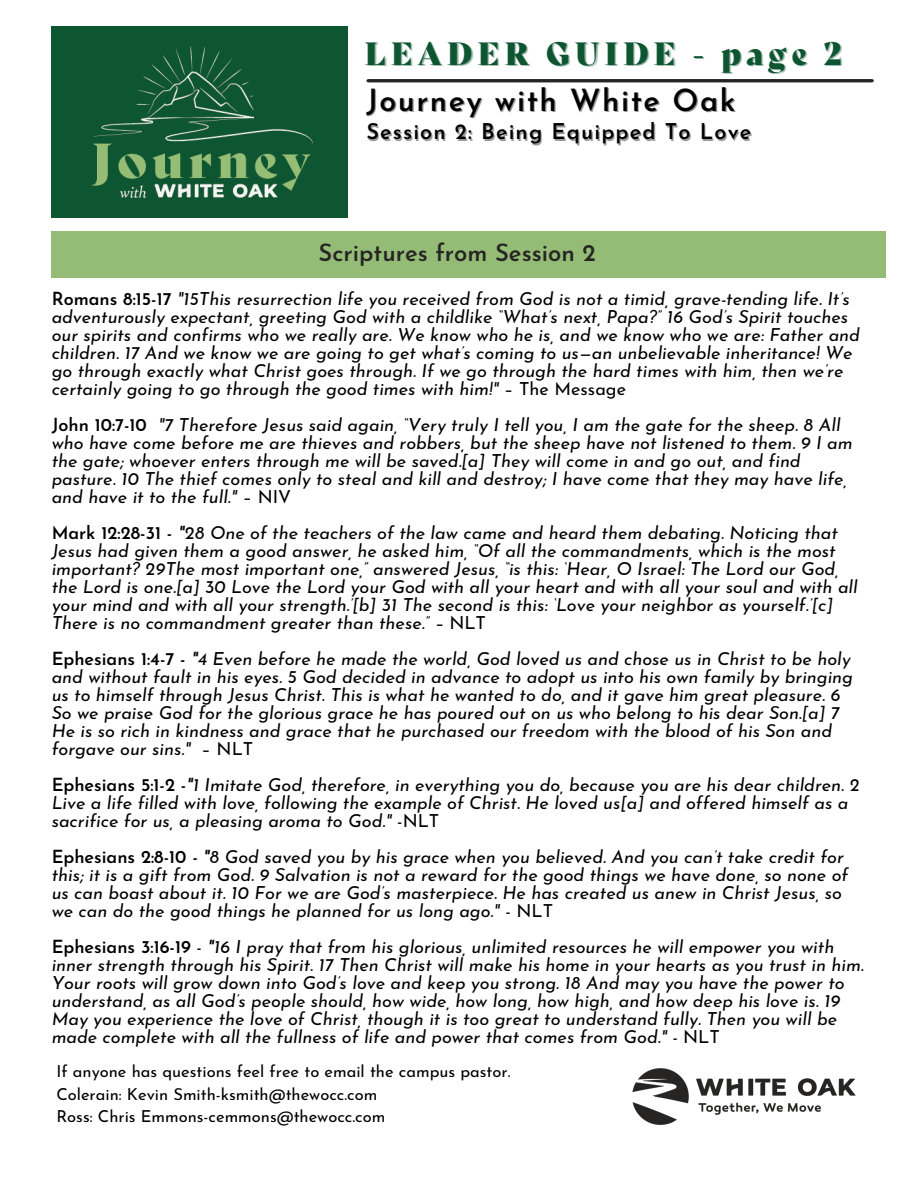
<style>
.page{position:relative;width:918px;height:1188px;background:#fff}
.page>*{position:absolute;margin:0;border:0;box-sizing:border-box;transform-origin:0 0}
.t1{font:31.35px "Bely Display";letter-spacing:.16em;color:#0e5531}
.t2{font:600 30.45px "Josefin Sans";letter-spacing:.05em;color:#000}
.t3{font:600 23.85px "Josefin Sans";color:#262524}
.t4{font:600 21.75px "Josefin Sans";letter-spacing:.05em;color:#000}
.t5{font:italic 18px/18px "Josefin Sans";color:#000}
.t6{font:16.5px/22.5px "Josefin Sans";color:#000}
.s1{font-weight:600;font-style:normal}
.s2{font-style:normal}
.s3{font-weight:600}
</style>
<div class="page">
<div style="left:52px;top:232px;width:834px;height:46px;background:#95bc76"></div>
<img style="left:52px;top:26px;width:295px;height:192px">
<img style="left:632px;top:1068px;width:224px;height:57px">
<hr style="left:368px;top:79px;width:504px;height:3px;background:#262524">
<h1 class="t1" style="left:365px;top:34px;width:479px">LEADER GUIDE - page 2</h1>
<h2 class="t2" style="left:366px;top:88px;width:371px">Journey with White Oak</h2>
<p class="t4" style="left:366px;top:123px;width:387px">Session 2: Being Equipped To Love</p>
<h3 class="t3" style="left:318px;top:243px;width:279px">Scriptures from Session 2</h3>
<p class="t5" style="left:52px;top:291px;width:810px"><span class="s1">Romans 8:15-17</span> "15This resurrection life you received from God is not a timid, grave-tending life. It’s adventurously expectant, greeting God with a childlike “What’s next, Papa?” 16 God’s Spirit touches our spirits and confirms who we really are. We know who he is, and we know who we are: Father and children. 17 And we know we are going to get what’s coming to us—an unbelievable inheritance! We go through exactly what Christ goes through. If we go through the hard times with him, then we’re certainly going to go through the good times with him!" <span class="s2">– The Message</span></p>
<p class="t5" style="left:52px;top:417px;width:802px"><span class="s1">John 10:7-10</span> "7 Therefore Jesus said again, “Very truly I tell you, I am the gate for the sheep. 8 All who have come before me are thieves and robbers, but the sheep have not listened to them. 9 I am the gate; whoever enters through me will be saved.[a] They will come in and go out, and find pasture. 10 The thief comes only to steal and kill and destroy; I have come that they may have life, and have it to the full." <span class="s2">– NIV</span></p>
<p class="t5" style="left:52px;top:525px;width:808px"><span class="s1">Mark 12:28-31 -</span> <span class="s3">"</span>28 One of the teachers of the law came and heard them debating. Noticing that Jesus had given them a good answer, he asked him, “Of all the commandments, which is the most important? 29The most important one,” answered Jesus, “is this: ‘Hear, O Israel: The Lord our God, the Lord is one.[a] 30 Love the Lord your God with all your heart and with all your soul and with all your mind and with all your strength.’[b] 31 The second is this: ‘Love your neighbor as yourself.’[c] There is no commandment greater than these.” – <span class="s2">NLT</span></p>
<p class="t5" style="left:52px;top:651px;width:803px"><span class="s1">Ephesians 1:4-7 -</span> <span class="s3">"</span>4 Even before he made the world, God loved us and chose us in Christ to be holy and without fault in his eyes. 5 God decided in advance to adopt us into his own family by bringing us to himself through Jesus Christ. This is what he wanted to do, and it gave him great pleasure. 6<br>So we praise God for the glorious grace he has poured out on us who belong to his dear Son.[a] 7<br>He is so rich in kindness and grace that he purchased our freedom with the blood of his Son and forgave our sins." <span class="s2">– NLT</span></p>
<p class="t5" style="left:52px;top:777px;width:810px"><span class="s1">Ephesians 5:1-2 -</span><span class="s3">"</span>1 Imitate God, therefore, in everything you do, because you are his dear children. 2<br>Live a life filled with love, following the example of Christ. He loved us[a] and offered himself as a sacrifice for us, a pleasing aroma to God." <span class="s2">-NLT</span></p>
<p class="t5" style="left:52px;top:849px;width:798px"><span class="s1">Ephesians 2:8-10</span> <span class="s3">- "</span>8 God saved you by his grace when you believed. And you can’t take credit for this; it is a gift from God. 9 Salvation is not a reward for the good things we have done, so none of us can boast about it. 10 For we are God’s masterpiece. He has created us anew in Christ Jesus, so we can do the good things he planned for us long ago." <span class="s2">- NLT</span></p>
<p class="t5" style="left:52px;top:939px;width:814px"><span class="s1">Ephesians 3:16-19</span> <span class="s2">-</span> <span class="s3">"</span>16 I pray that from his glorious, unlimited resources he will empower you with inner strength through his Spirit. 17 Then Christ will make his home in your hearts as you trust in him.<br>Your roots will grow down into God’s love and keep you strong. 18 And may you have the power to understand, as all God’s people should, how wide, how long, how high, and how deep his love is. 19<br>May you experience the love of Christ, though it is too great to understand fully. Then you will be made complete with all the fullness of life and power that comes from God." - <span class="s2">NLT</span></p>
<p class="t6" style="left:56px;top:1062px;width:456px">If anyone has questions feel free to email the campus pastor.<br>Colerain: Kevin Smith-ksmith@thewocc.com<br>Ross: Chris Emmons-cemmons@thewocc.com</p>
</div>
